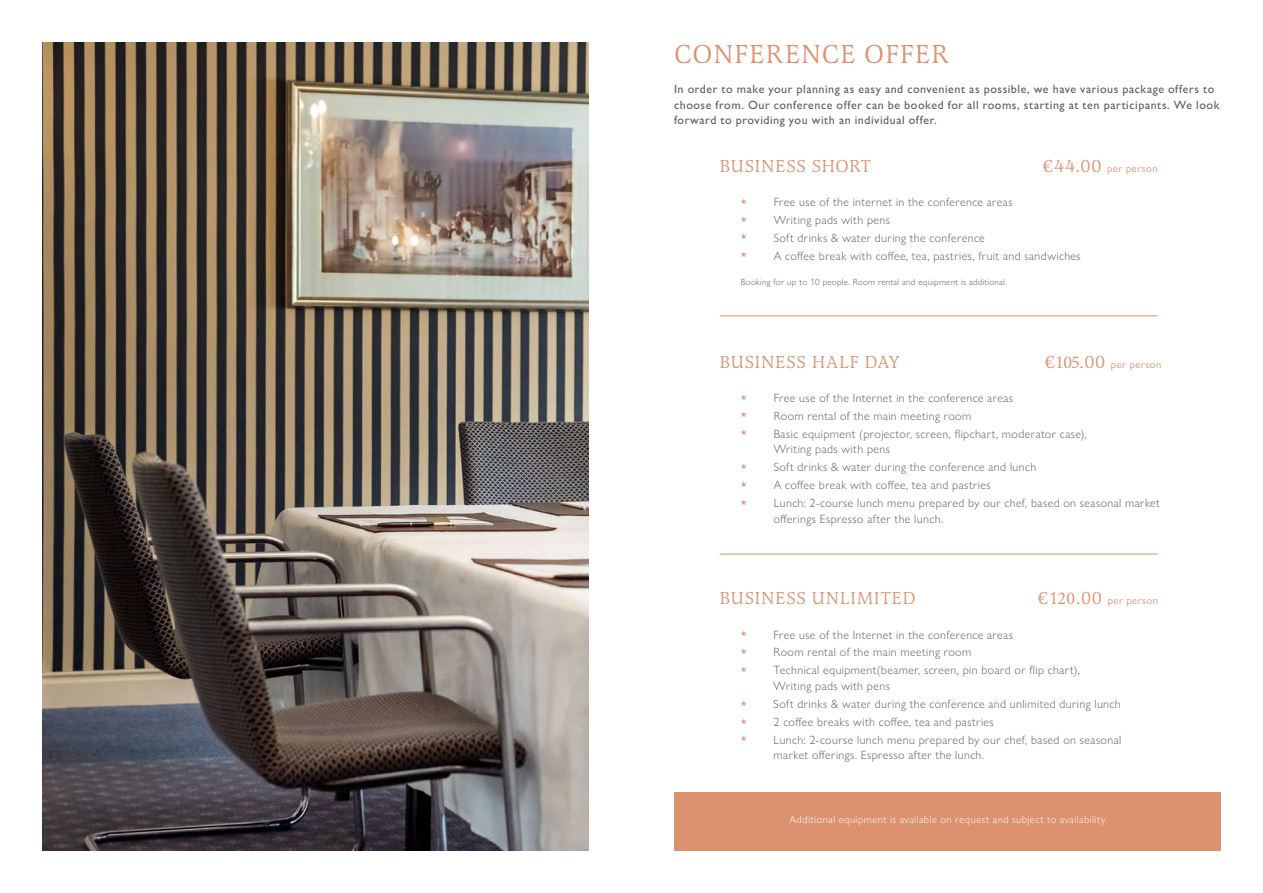
<style>
.page{position:relative;width:1263px;height:893px;background:#fff}
.page>*{position:absolute;margin:0;border:0;box-sizing:border-box;transform-origin:0 0}
.t1{font:27px "Latienne URW";letter-spacing:.03em;color:#dc9271}
.t2{font:18px "Latienne URW";letter-spacing:.035em;color:#dc9271}
.t3{font:300 12px/15.8px "Gill Sans Nova";letter-spacing:.035em;color:#5d5d5a}
.t4{font:500 12px/15.8px "Gill Sans Nova";letter-spacing:.045em;color:#5d5d5a}
.t5{font:300 10.5px "Gill Sans Nova";letter-spacing:.05em;color:#fff}
.t6{font:10.5px "Gill Sans Nova";letter-spacing:.05em;color:#dc9271}
.t7{font:300 9px "Gill Sans Nova";letter-spacing:.03em;color:#5d5d5a}
.s1{font-family:"Latienne URW";font-size:18px}
.s2{font-family:"Minion Pro";font-size:18px}
</style>
<div class="page">
<div style="left:674px;top:791px;width:546px;height:59px;background:#dc9271"></div>
<hr style="left:720px;top:554px;width:437px;height:1px;background:#dc9271">
<hr style="left:720px;top:316px;width:437px;height:1px;background:#dc9271">
<img style="left:43px;top:43px;width:546px;height:807px">
<h1 class="t1" style="left:674px;top:37px;width:276px">CONFERENCE OFFER</h1>
<p class="t4" style="left:674px;top:81px;width:547px">In order to make your planning as easy and convenient as possible, we have various package offers to choose from. Our conference offer can be booked for all rooms, starting at ten participants. We look forward to providing you with an individual offer.</p>
<h2 class="t2" style="left:720px;top:155px;width:153px">BUSINESS SHORT</h2>
<p class="t6" style="left:1043px;top:162px;width:116px"><span class="s1">€44.00</span> per person</p>
<p class="t3" style="left:741px;top:194px;width:273px"><sup>★</sup> Free use of the internet in the conference areas</p>
<p class="t3" style="left:741px;top:212px;width:151px"><sup>★</sup> Writing pads with pens</p>
<p class="t3" style="left:741px;top:230px;width:245px"><sup>★</sup> Soft drinks &amp; water during the conference</p>
<p class="t3" style="left:741px;top:248px;width:341px"><sup>★</sup> A coffee break with coffee, tea, pastries, fruit and sandwiches</p>
<p class="t7" style="left:741px;top:277px;width:267px">Booking for up to 10 people. Room rental and equipment is additional.</p>
<h2 class="t2" style="left:720px;top:350px;width:181px">BUSINESS HALF DAY</h2>
<p class="t6" style="left:1045px;top:358px;width:118px"><span class="s1">€</span><span class="s2">105</span><span class="s1">.00</span> per person</p>
<p class="t3" style="left:741px;top:390px;width:274px"><sup>★</sup> Free use of the Internet in the conference areas</p>
<p class="t3" style="left:741px;top:408px;width:232px"><sup>★</sup> Room rental of the main meeting room</p>
<p class="t3" style="left:774px;top:425px;width:315px;text-indent:-33px"><sup>★</sup> Basic equipment (projector, screen, flipchart, moderator case),<br>Writing pads with pens</p>
<p class="t3" style="left:741px;top:459px;width:297px"><sup>★</sup> Soft drinks &amp; water during the conference and lunch</p>
<p class="t3" style="left:741px;top:477px;width:251px"><sup>★</sup> A coffee break with coffee, tea and pastries</p>
<p class="t3" style="left:774px;top:495px;width:388px;text-indent:-33px"><sup>★</sup> Lunch: 2-course lunch menu prepared by our chef, based on seasonal market offerings Espresso after the lunch.</p>
<h2 class="t2" style="left:720px;top:587px;width:197px">BUSINESS UNLIMITED</h2>
<p class="t6" style="left:1038px;top:594px;width:122px"><span class="s1">€1</span><span class="s2">20</span><span class="s1">.00</span> per person</p>
<p class="t3" style="left:741px;top:626px;width:274px"><sup>★</sup> Free use of the Internet in the conference areas</p>
<p class="t3" style="left:741px;top:644px;width:232px"><sup>★</sup> Room rental of the main meeting room</p>
<p class="t3" style="left:774px;top:662px;width:308px;text-indent:-33px"><sup>★</sup> Technical equipment(beamer, screen, pin board or flip chart),<br>Writing pads with pens</p>
<p class="t3" style="left:741px;top:696px;width:381px"><sup>★</sup> Soft drinks &amp; water during the conference and unlimited during lunch</p>
<p class="t3" style="left:741px;top:714px;width:254px"><sup>★</sup> 2 coffee breaks with coffee, tea and pastries</p>
<p class="t3" style="left:774px;top:732px;width:349px;text-indent:-33px"><sup>★</sup> Lunch: 2-course lunch menu prepared by our chef, based on seasonal market offerings. Espresso after the lunch.</p>
<p class="t5" style="left:789px;top:813px;width:319px">Additional equipment is available on request and subject to availability.</p>
</div>
